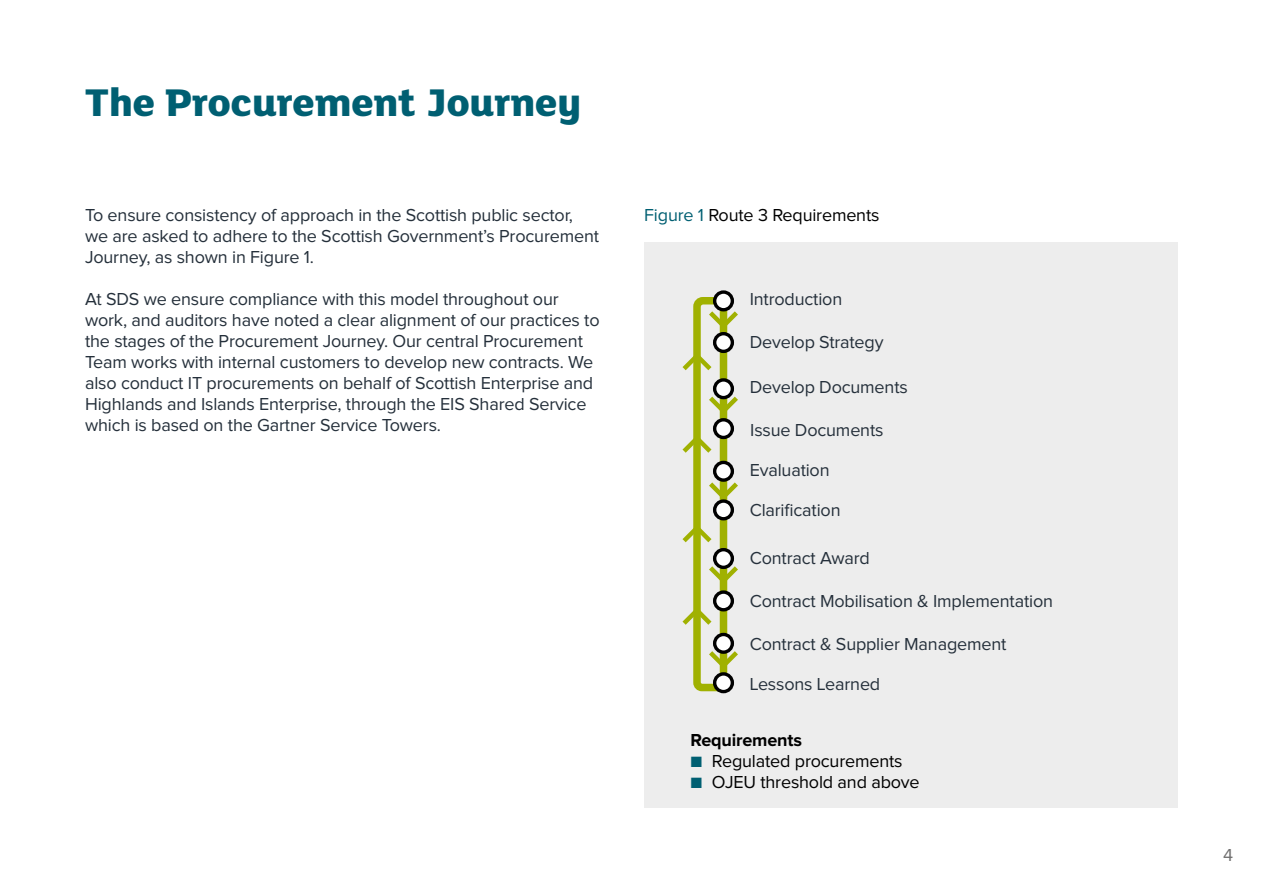
<style>
.page{position:relative;width:1263px;height:893px;background:#fff}
.page>*{position:absolute;margin:0;border:0;box-sizing:border-box;transform-origin:0 0}
.t1{font:800 42px "FS Lola";color:#005f72}
.t2{font:18px/21px "Proxima Nova";letter-spacing:-.01em;color:#25303b}
.t3{font:18px "Proxima Nova";letter-spacing:-.01em;color:#000}
.t4{font:700 18px "Proxima Nova";letter-spacing:-.01em;color:#000}
.t5{font:18px "Proxima Nova";color:#706f6f}
.s1{color:#005f72}
</style>
<div class="page">
<div style="left:644px;top:243px;width:534px;height:565px;background:#ededed"></div>
<svg style="left:682px;top:293px;width:56px;height:401px"></svg>
<svg style="left:715px;top:292px;width:17px;height:18px"></svg>
<div style="left:713px;top:290px;width:21px;height:21px;border:3px solid #000;border-radius:50%"></div>
<svg style="left:715px;top:334px;width:17px;height:17px"></svg>
<div style="left:713px;top:332px;width:21px;height:21px;border:3px solid #000;border-radius:50%"></div>
<svg style="left:715px;top:380px;width:17px;height:18px"></svg>
<div style="left:713px;top:378px;width:21px;height:21px;border:3px solid #000;border-radius:50%"></div>
<svg style="left:715px;top:420px;width:17px;height:17px"></svg>
<div style="left:713px;top:418px;width:21px;height:21px;border:3px solid #000;border-radius:50%"></div>
<svg style="left:715px;top:462px;width:17px;height:18px"></svg>
<div style="left:713px;top:461px;width:21px;height:21px;border:3px solid #000;border-radius:50%"></div>
<svg style="left:715px;top:501px;width:17px;height:18px"></svg>
<div style="left:713px;top:499px;width:21px;height:21px;border:3px solid #000;border-radius:50%"></div>
<svg style="left:715px;top:550px;width:17px;height:17px"></svg>
<div style="left:713px;top:548px;width:21px;height:21px;border:3px solid #000;border-radius:50%"></div>
<svg style="left:715px;top:592px;width:17px;height:18px"></svg>
<div style="left:713px;top:590px;width:21px;height:21px;border:3px solid #000;border-radius:50%"></div>
<svg style="left:715px;top:634px;width:17px;height:18px"></svg>
<div style="left:713px;top:633px;width:21px;height:21px;border:3px solid #000;border-radius:50%"></div>
<svg style="left:715px;top:674px;width:17px;height:18px"></svg>
<div style="left:713px;top:672px;width:21px;height:21px;border:3px solid #000;border-radius:50%"></div>
<h1 class="t1" style="left:85px;top:73px;width:498px">The Procurement Journey</h1>
<p class="t2" style="left:85px;top:205px;width:515px">To ensure consistency of approach in the Scottish public sector, we are asked to adhere to the Scottish Government’s Procurement<br>Journey, as shown in Figure 1.</p>
<p class="t2" style="left:85px;top:289px;width:516px">At SDS we ensure compliance with this model throughout our work, and auditors have noted a clear alignment of our practices to the stages of the Procurement Journey. Our central Procurement Team works with internal customers to develop new contracts. We also conduct IT procurements on behalf of Scottish Enterprise and Highlands and Islands Enterprise, through the EIS Shared Service which is based on the Gartner Service Towers.</p>
<p class="t3" style="left:644px;top:207px;width:237px"><span class="s1">Figure 1</span> Route 3 Requirements</p>
<p class="t2" style="left:750px;top:289px;width:94px">Introduction</p>
<p class="t2" style="left:750px;top:333px;width:135px">Develop Strategy</p>
<p class="t2" style="left:750px;top:377px;width:160px">Develop Documents</p>
<p class="t2" style="left:750px;top:420px;width:135px">Issue Documents</p>
<p class="t2" style="left:750px;top:452px;width:92px;line-height:39.3px">Evaluation<br>Clarification</p>
<p class="t2" style="left:750px;top:548px;width:122px">Contract Award</p>
<p class="t2" style="left:750px;top:591px;width:305px">Contract Mobilisation &amp; Implementation</p>
<p class="t2" style="left:750px;top:634px;width:258px">Contract &amp; Supplier Management</p>
<p class="t2" style="left:750px;top:674px;width:132px">Lessons Learned</p>
<p class="t4" style="left:691px;top:732px;width:113px">Requirements</p>
<p class="t3" style="left:691px;top:753px;width:214px"><span class="s1">■</span> Regulated procurements</p>
<p class="t3" style="left:691px;top:774px;width:231px"><span class="s1">■</span> OJEU threshold and above</p>
<p class="t5" style="left:1223px;top:847px;width:12px">4</p>
</div>
